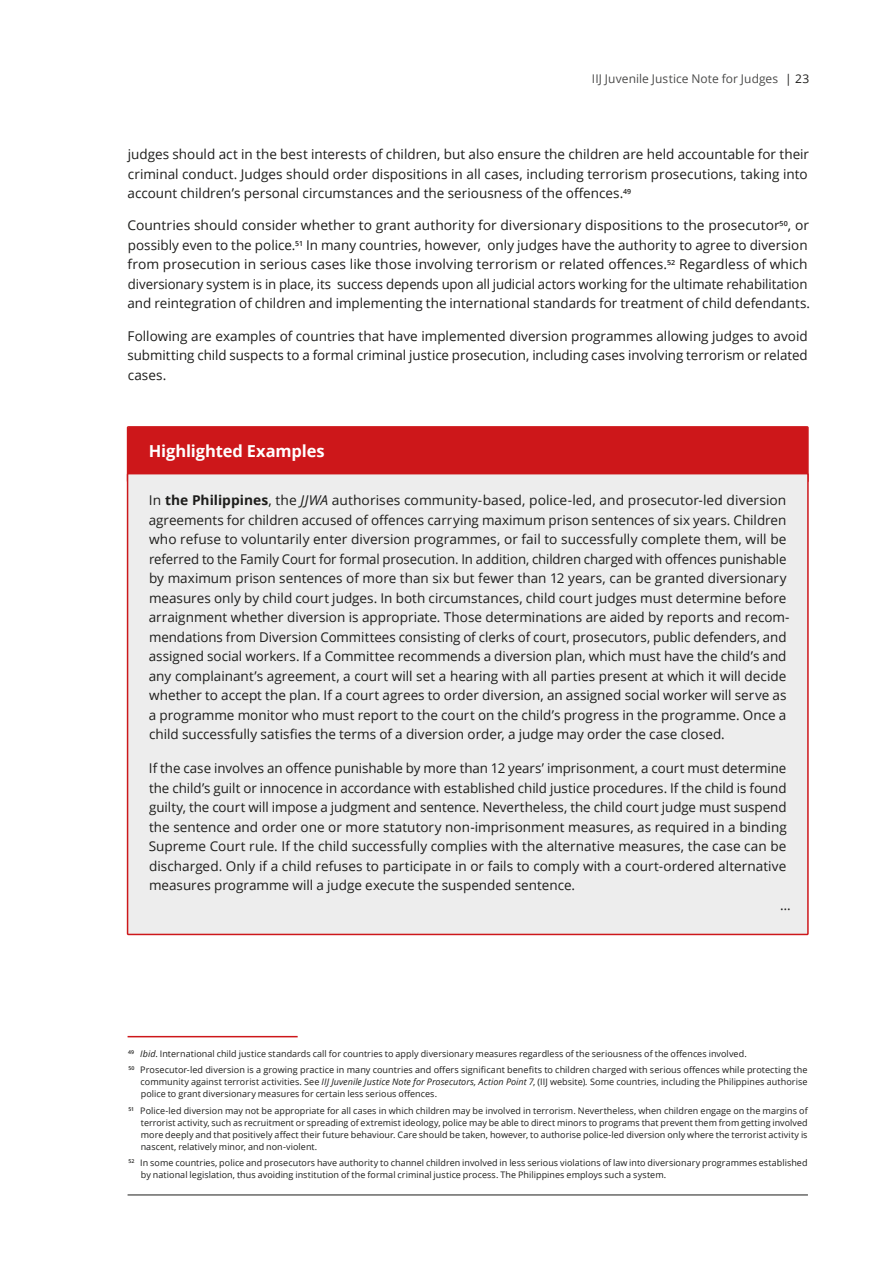
<style>
.page{position:relative;width:893px;height:1263px;background:#fff}
.page>*{position:absolute;margin:0;border:0;box-sizing:border-box;transform-origin:0 0}
.Highlight_Example_He{font:700 16.5px "Open Sans";letter-spacing:-.005em;color:#fff}
.Highlighted_Example{font:13.5px/19.5px "Open Sans";color:#1d1d1b}
.I__BODY_COPY{font:13.5px/19.5px "Open Sans";color:#1d1d1b;text-align:justify}
.t1{font:12px "Open Sans";letter-spacing:.005em;color:#4b4b4a}
.ENG_Footnote{font:9px/12px "Open Sans";letter-spacing:.005em;color:#1d1d1b;text-align:justify}
.s1{color:#1d1d1b}
.s2{font-weight:700}
.s3{font-style:italic}
</style>
<div class="page">
<hr style="left:128px;top:1194px;width:680px;height:1px;background:#1d1d1b">
<div style="left:128px;top:427px;width:680px;height:55px;background:#cd171a;border-radius:2px"></div>
<div style="left:127px;top:426px;width:682px;height:56px;border:2px solid #cd171a"></div>
<div style="left:128px;top:474px;width:680px;height:460px;background:#ededed"></div>
<div style="left:127px;top:473px;width:682px;height:462px;border:2px solid #cd171a"></div>
<hr style="left:128px;top:1036px;width:170px;height:1px;background:#cd171a">
<p class="t1" style="left:592px;top:70px;width:219px">IIJ Juvenile Justice Note for Judges <span class="s1">| 23</span></p>
<p class="I__BODY_COPY" style="left:128px;top:144px;width:683px">judges should act in the best interests of children, but also ensure the children are held accountable for their criminal conduct. Judges should order dispositions in all cases, including terrorism prosecutions, taking into account children’s personal circumstances and the seriousness of the offences.<sup>49</sup></p>
<p class="I__BODY_COPY" style="left:127px;top:215px;width:684px;text-align:left">Countries should consider whether to grant authority for diversionary dispositions to the prosecutor<sup>50</sup>, or possibly even to the police.<sup>51</sup> In many countries, however, only judges have the authority to agree to diversion from prosecution in serious cases like those involving terrorism or related offences.<sup>52</sup> Regardless of which diversionary system is in place, its success depends upon all judicial actors working for the ultimate rehabilitation and reintegration of children and implementing the international standards for treatment of child defendants.</p>
<p class="I__BODY_COPY" style="left:128px;top:326px;width:682px">Following are examples of countries that have implemented diversion programmes allowing judges to avoid submitting child suspects to a formal criminal justice prosecution, including cases involving terrorism or related cases.</p>
<p class="Highlight_Example_He" style="left:149px;top:439px;width:177px">Highlighted Examples</p>
<p class="Highlighted_Example" style="left:149px;top:490px;width:642px">In <span class="s2">the Philippines</span>, the <span class="s3">JJWA</span> authorises community-based, police-led, and prosecutor-led diversion agreements for children accused of offences carrying maximum prison sentences of six years. Children who refuse to voluntarily enter diversion programmes, or fail to successfully complete them, will be referred to the Family Court for formal prosecution. In addition, children charged with offences punishable by maximum prison sentences of more than six but fewer than 12 years, can be granted diversionary measures only by child court judges. In both circumstances, child court judges must determine before arraignment whether diversion is appropriate. Those determinations are aided by reports and recom&shy;mendations from Diversion Committees consisting of clerks of court, prosecutors, public defenders, and assigned social workers. If a Committee recommends a diversion plan, which must have the child’s and any complainant’s agreement, a court will set a hearing with all parties present at which it will decide whether to accept the plan. If a court agrees to order diversion, an assigned social worker will serve as a programme monitor who must report to the court on the child’s progress in the programme. Once a child successfully satisfies the terms of a diversion order, a judge may order the case closed.</p>
<p class="Highlighted_Example" style="left:149px;top:758px;width:639px;text-align:justify">If the case involves an offence punishable by more than 12 years’ imprisonment, a court must determine the child’s guilt or innocence in accordance with established child justice procedures. If the child is found guilty, the court will impose a judgment and sentence. Nevertheless, the child court judge must suspend the sentence and order one or more statutory non-imprisonment measures, as required in a binding Supreme Court rule. If the child successfully complies with the alternative measures, the case can be discharged. Only if a child refuses to participate in or fails to comply with a court-ordered alternative measures programme will a judge execute the suspended sentence.</p>
<p class="Highlighted_Example" style="left:780px;top:895px;width:12px">…</p>
<p class="ENG_Footnote" style="left:128px;top:1048px;width:620px"><sup>49</sup> <span class="s3">Ibid</span>. International child justice standards call for countries to apply diversionary measures regardless of the seriousness of the offences involved.</p>
<p class="ENG_Footnote" style="left:141px;top:1064px;width:668px;text-indent:-12px"><sup>50</sup> Prosecutor-led diversion is a growing practice in many countries and offers significant benefits to children charged with serious offences while protecting the community against terrorist activities. See <span class="s3">IIJ Juvenile Justice Note for Prosecutors, Action Point 7</span>, (IIJ website)<span class="s3">.</span> Some countries, including the Philippines authorise police to grant diversionary measures for certain less serious offences.</p>
<p class="ENG_Footnote" style="left:141px;top:1104px;width:668px;text-indent:-12px"><sup>51</sup> Police-led diversion may not be appropriate for all cases in which children may be involved in terrorism. Nevertheless, when children engage on the margins of terrorist activity, such as recruitment or spreading of extremist ideology, police may be able to direct minors to programs that prevent them from getting involved more deeply and that positively affect their future behaviour. Care should be taken, however, to authorise police-led diversion only where the terrorist activity is nascent, relatively minor, and non-violent.</p>
<p class="ENG_Footnote" style="left:141px;top:1156px;width:668px;text-indent:-12px"><sup>52</sup> In some countries, police and prosecutors have authority to channel children involved in less serious violations of law into diversionary programmes established by national legislation, thus avoiding institution of the formal criminal justice process. The Philippines employs such a system.</p>
</div>
